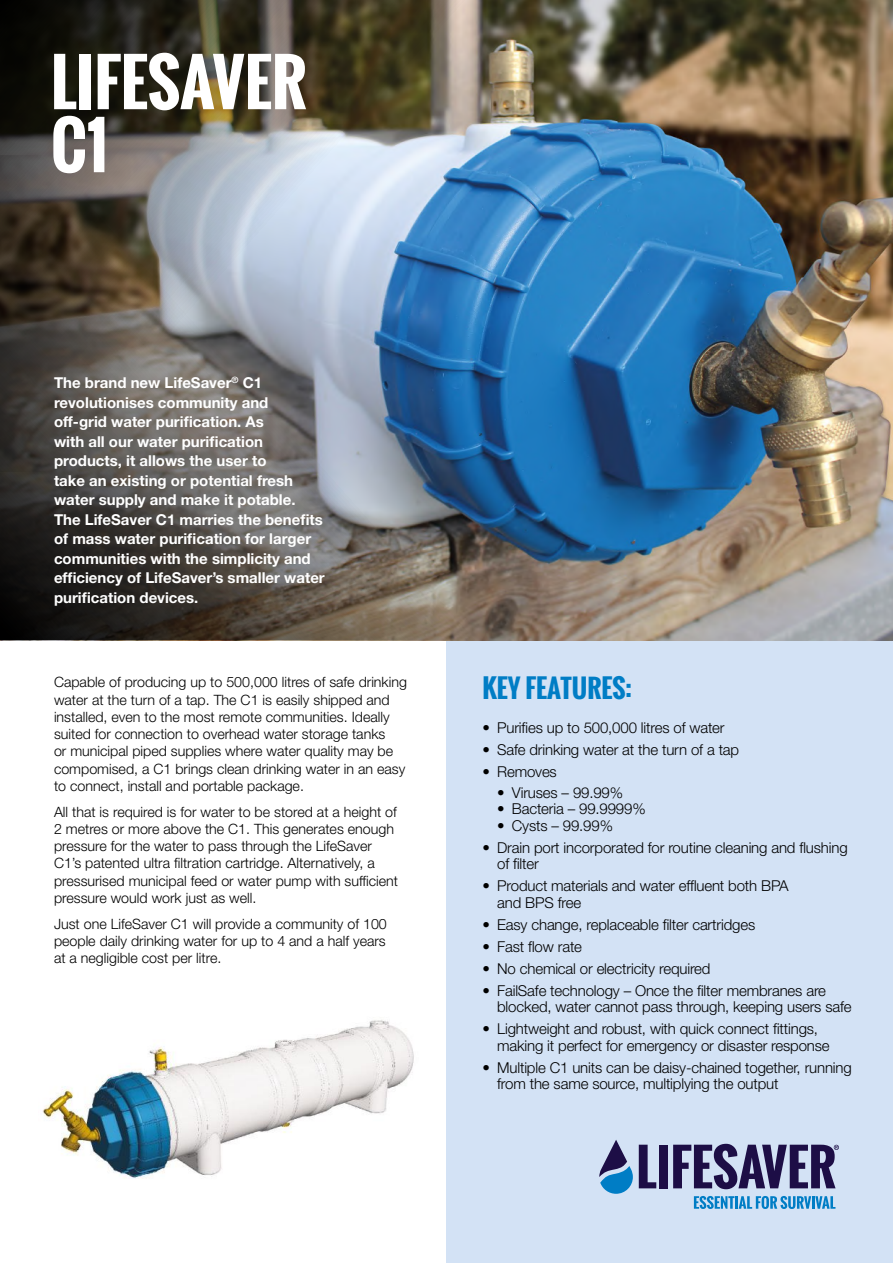
<style>
.page{position:relative;width:893px;height:1263px;background:#fff}
.page>*{position:absolute;margin:0;border:0;box-sizing:border-box;transform-origin:0 0}
.t1{font:700 63px/63px "Oswald";color:#fff}
.t2{font:700 25.5px "Oswald";color:#007dc5}
.t3{font:300 15px/16.5px "Helvetica Neue LT Std";letter-spacing:-.01em;color:#000}
.t4{font:700 15px/19.5px "Helvetica Neue LT Std";color:#fff}
.t5{font:300 14.25px/17.2px "Helvetica Neue LT Std";color:#000}
</style>
<div class="page">
<div style="left:446px;top:446px;width:447px;height:817px;background:#d3e2f5"></div>
<svg style="left:599px;top:1140px;width:34px;height:54px"></svg>
<svg style="left:639px;top:1145px;width:17px;height:43px"></svg>
<div style="left:659px;top:1145px;width:9px;height:43px;background:#1d0e46"></div>
<svg style="left:673px;top:1144px;width:166px;height:45px"></svg>
<svg style="left:694px;top:1196px;width:141px;height:13px"></svg>
<img style="left:537px;top:0;width:356px;height:640px">
<img style="left:0;top:0;width:537px;height:155px">
<img style="left:0;top:155px;width:537px;height:485px">
<img style="left:42px;top:1020px;width:372px;height:159px">
<h1 class="t1" style="left:51px;top:51px;width:257px">LIFESAVER<br>C1</h1>
<p class="t4" style="left:54px;top:373px;width:272px">The brand new LifeSaver<sup>®</sup> C1 revolutionises community and off-grid water purification. As<br>with all our water purification products, it allows the user to<br>take an existing or potential fresh water supply and make it potable.<br>The LifeSaver C1 marries the benefits of mass water purification for larger communities with the simplicity and efficiency of LifeSaver’s smaller water purification devices.</p>
<p class="t5" style="left:54px;top:673px;width:354px">Capable of producing up to 500,000 litres of safe drinking water at the turn of a tap. The C1 is easily shipped and installed, even to the most remote communities. Ideally suited for connection to overhead water storage tanks<br>or municipal piped supplies where water quality may be compomised, a C1 brings clean drinking water in an easy to connect, install and portable package.</p>
<p class="t5" style="left:54px;top:803px;width:346px">All that is required is for water to be stored at a height of 2 metres or more above the C1. This generates enough pressure for the water to pass through the LifeSaver C1’s patented ultra filtration cartridge. Alternatively, a pressurised municipal feed or water pump with sufficient pressure would work just as well.</p>
<p class="t5" style="left:54px;top:915px;width:334px;text-align:justify">Just one LifeSaver C1 will provide a community of 100 people daily drinking water for up to 4 and a half years at a negligible cost per litre.</p>
<h2 class="t2" style="left:482px;top:669px;width:151px">KEY FEATURES:</h2>
<p class="t3" style="left:482px;top:719px;width:244px">• Purifies up to 500,000 litres of water</p>
<p class="t3" style="left:482px;top:741px;width:258px">• Safe drinking water at the turn of a tap</p>
<p class="t3" style="left:482px;top:763px;width:76px">• Removes</p>
<p class="t3" style="left:497px;top:784px;width:127px">• Viruses – 99.99%</p>
<p class="t3" style="left:497px;top:800px;width:150px">• Bacteria – 99.9999%</p>
<p class="t3" style="left:497px;top:817px;width:117px">• Cysts – 99.99%</p>
<p class="t3" style="left:497px;top:839px;width:352px;text-indent:-15px">• Drain port incorporated for routine cleaning and flushing of filter</p>
<p class="t3" style="left:497px;top:877px;width:293px;text-indent:-15px">• Product materials and water effluent both BPA and BPS free</p>
<p class="t3" style="left:482px;top:916px;width:274px">• Easy change, replaceable filter cartridges</p>
<p class="t3" style="left:482px;top:938px;width:101px">• Fast flow rate</p>
<p class="t3" style="left:482px;top:960px;width:230px">• No chemical or electricity required</p>
<p class="t3" style="left:497px;top:982px;width:356px;text-indent:-15px">• FailSafe technology – Once the filter membranes are blocked, water cannot pass through, keeping users safe</p>
<p class="t3" style="left:497px;top:1020px;width:334px;text-indent:-15px">• Lightweight and robust, with quick connect fittings, making it perfect for emergency or disaster response</p>
<p class="t3" style="left:497px;top:1059px;width:356px;text-indent:-15px">• Multiple C1 units can be daisy-chained together, running from the same source, multiplying the output</p>
</div>
